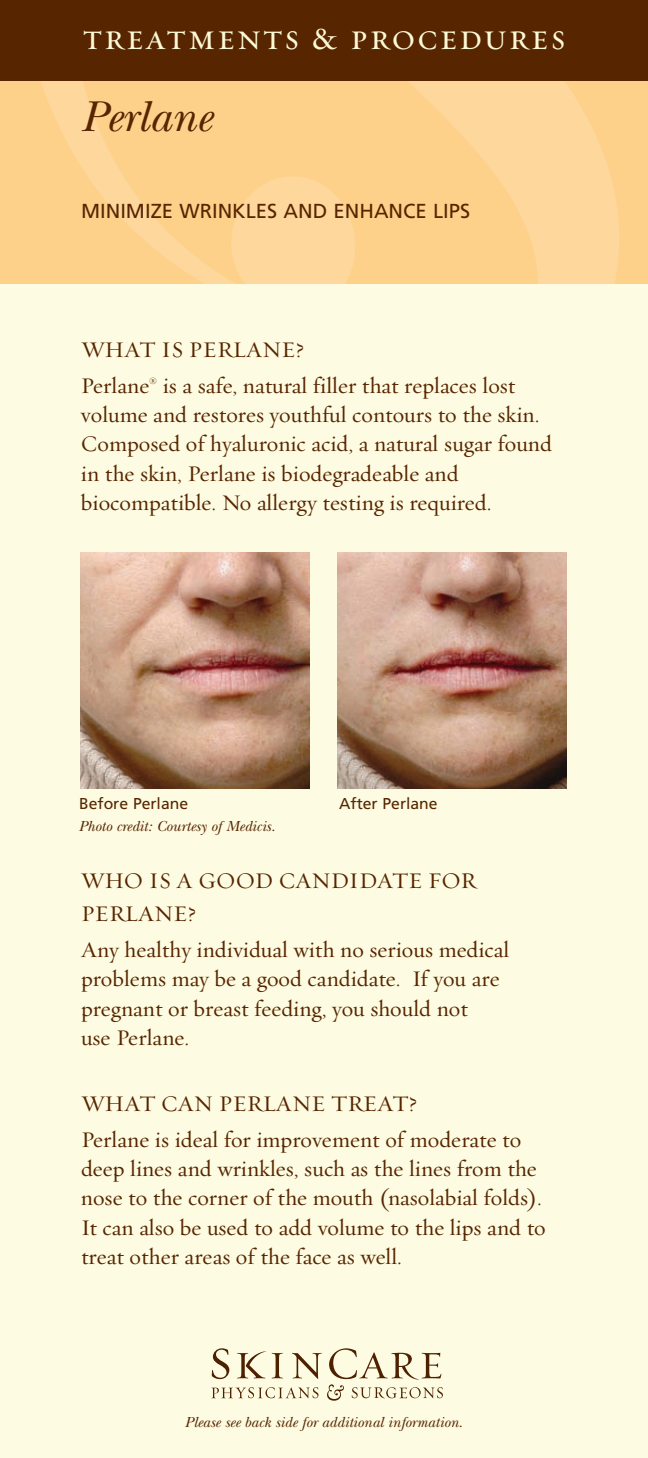
<style>
.page{position:relative;width:648px;height:1458px;background:#fff}
.page>*{position:absolute;margin:0;border:0;box-sizing:border-box;transform-origin:0 0}
.t1{font:italic 45px "New Baskerville";color:#572500}
.t2{font:36px "Requiem Text HTF Small Caps";letter-spacing:.05em;color:#fcf9d7}
.t3{font:22.5px/29.2px "Requiem Text HTF Roman";color:#572500}
.t4{font:22.5px/33.8px "Requiem Text HTF Small Caps";color:#572500}
.t5{font:20.25px "Frutiger LT Std";color:#572500}
.t6{font:15.75px "Frutiger LT Std";color:#572500}
.t7{font:italic 15.3px "New Baskerville";color:#572500}
</style>
<div class="page">
<div style="left:0;top:263px;width:648px;height:1195px;background:#fdfbe1"></div>
<img style="left:0;top:81px;width:648px;height:203px">
<div style="left:0;top:0;width:648px;height:81px;background:#572500"></div>
<svg style="left:212px;top:1348px;width:231px;height:53px"></svg>
<img style="left:80px;top:553px;width:230px;height:236px">
<img style="left:338px;top:553px;width:229px;height:236px">
<h2 class="t2" style="left:82px;top:16px;width:485px">treatments &amp; procedures</h2>
<h1 class="t1" style="left:81px;top:101px;width:132px">Perlane</h1>
<p class="t5" style="left:81px;top:202px;width:391px">MINIMIZE WRINKLES AND ENHANCE LIPS</p>
<p class="t4" style="left:81px;top:333px;width:224px">WHAT IS PERLANE?</p>
<p class="t3" style="left:81px;top:371px;width:473px">Perlane<sup>®</sup> is a safe, natural filler that replaces lost volume and restores youthful contours to the skin.<br>Composed of hyaluronic acid, a natural sugar found in the skin, Perlane is biodegradeable and biocompatible. No allergy testing is required.</p>
<p class="t6" style="left:79px;top:797px;width:110px">Before Perlane</p>
<p class="t6" style="left:339px;top:797px;width:100px">After Perlane</p>
<p class="t7" style="left:79px;top:820px;width:198px">Photo credit: Courtesy of Medicis.</p>
<p class="t4" style="left:81px;top:863px;width:397px">WHO IS A GOOD CANDIDATE FOR<br>PERLANE?</p>
<p class="t3" style="left:81px;top:935px;width:430px">Any healthy individual with no serious medical problems may be a good candidate. If you are pregnant or breast feeding, you should not<br>use Perlane.</p>
<p class="t4" style="left:81px;top:1086px;width:337px">WHAT CAN PERLANE TREAT?</p>
<p class="t3" style="left:81px;top:1124px;width:466px">Perlane is ideal for improvement of moderate to deep lines and wrinkles, such as the lines from the nose to the corner of the mouth (nasolabial folds).<br>It can also be used to add volume to the lips and to treat other areas of the face as well.</p>
<p class="t7" style="left:185px;top:1416px;width:279px">Please see back side for additional information.</p>
</div>
